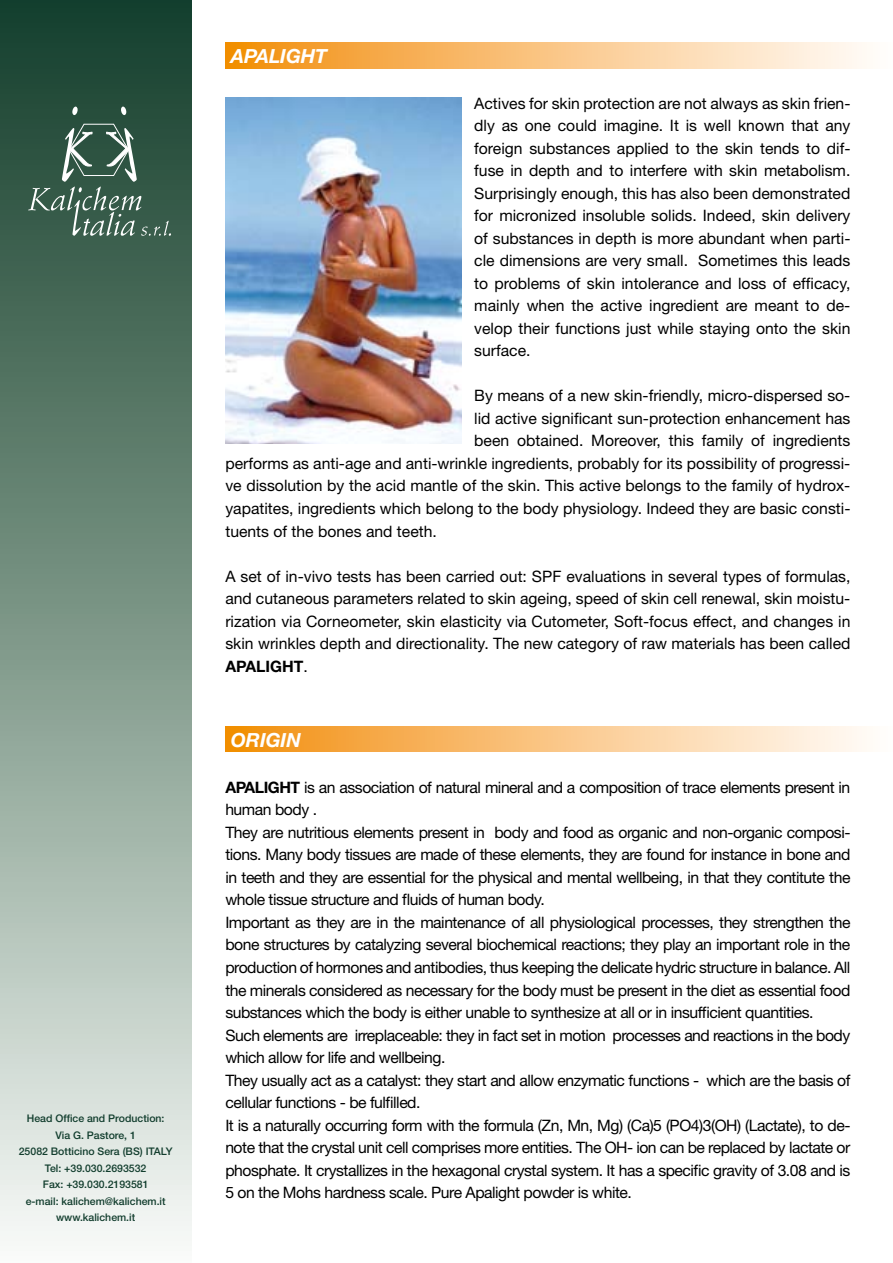
<style>
.page{position:relative;width:893px;height:1263px;background:#fff}
.page>*{position:absolute;margin:0;border:0;box-sizing:border-box;transform-origin:0 0}
.t1{font:italic 700 19.5px "Helvetica Neue";color:#fff}
.t2{font:15.75px/22.5px "Helvetica Neue";letter-spacing:-.03em;color:#000;text-align:justify}
.t3{font:15.75px "Helvetica Neue";color:#000}
.t4{font:500 10.5px/16.5px "Helvetica Neue";color:#113d2d;text-align:center}
.s1{font-weight:700}
</style>
<div class="page">
<div style="left:0;top:0;width:191px;height:1263px;background:linear-gradient(to bottom,#0f3b26,#f4f8f3)"></div>
<svg style="left:28px;top:107px;width:143px;height:129px;background:#466758"></svg>
<div style="left:225px;top:43px;width:668px;height:25px;background:linear-gradient(to right,#f28f0c,#fff)"></div>
<div style="left:225px;top:726px;width:668px;height:26px;background:linear-gradient(to right,#f28f0c,#fff)"></div>
<img style="left:226px;top:98px;width:235px;height:346px">
<p class="t4" style="left:19px;top:1110px;width:155px">Head Office and Production:<br>Via G. Pastore, 1<br>25082 Botticino Sera (BS) ITALY<br>Tel: +39.030.2693532<br>Fax: +39.030.2193581<br>e-mail: kalichem@kalichem.it www.kalichem.it</p>
<p class="t1" style="left:231px;top:44px;width:98px">APALIGHT</p>
<p class="t2" style="left:474px;top:92px;width:378px">Actives for skin protection are not always as skin frien&shy;dly as one could imagine. It is well known that any foreign substances applied to the skin tends to dif&shy;fuse in depth and to interfere with skin metabolism.<br>Surprisingly enough, this has also been demonstrated for micronized insoluble solids. Indeed, skin delivery of substances in depth is more abundant when parti&shy;cle dimensions are very small. Sometimes this leads to problems of skin intolerance and loss of efficacy, mainly when the active ingredient are meant to de&shy;velop their functions just while staying onto the skin surface.</p>
<p class="t3" style="left:474px;top:386px;width:378px">By means of a new skin-friendly, micro-dispersed so-</p>
<p class="t3" style="left:474px;top:409px;width:378px">lid active significant sun-protection enhancement has</p>
<p class="t3" style="left:474px;top:431px;width:378px">been obtained. Moreover, this family of ingredients</p>
<p class="t3" style="left:225px;top:454px;width:626px">performs as anti-age and anti-wrinkle ingredients, probably for its possibility of progressi-</p>
<p class="t3" style="left:225px;top:476px;width:627px">ve dissolution by the acid mantle of the skin. This active belongs to the family of hydrox-</p>
<p class="t3" style="left:225px;top:499px;width:627px">yapatites, ingredients which belong to the body physiology. Indeed they are basic consti-</p>
<p class="t3" style="left:225px;top:521px;width:213px">tuents of the bones and teeth.</p>
<p class="t2" style="left:225px;top:564px;width:627px">A set of in-vivo tests has been carried out: SPF evaluations in several types of formulas, and cutaneous parameters related to skin ageing, speed of skin cell renewal, skin moistu&shy;rization via Corneometer, skin elasticity via Cutometer, Soft-focus effect, and changes in skin wrinkles depth and directionality. The new category of raw materials has been called <span class="s1">APALIGHT</span>.</p>
<p class="t1" style="left:231px;top:728px;width:72px">ORIGIN</p>
<p class="t2" style="left:225px;top:776px;width:627px;text-align:left"><span class="s1">APALIGHT</span> is an association of natural mineral and a composition of trace elements present in human body .<br>They are nutritious elements present in body and food as organic and non-organic composi&shy;tions. Many body tissues are made of these elements, they are found for instance in bone and in teeth and they are essential for the physical and mental wellbeing, in that they contitute the whole tissue structure and fluids of human body.<br>Important as they are in the maintenance of all physiological processes, they strengthen the bone structures by catalyzing several biochemical reactions; they play an important role in the production of hormones and antibodies, thus keeping the delicate hydric structure in balance. All the minerals considered as necessary for the body must be present in the diet as essential food substances which the body is either unable to synthesize at all or in insufficient quantities.<br>Such elements are irreplaceable: they in fact set in motion processes and reactions in the body which allow for life and wellbeing.<br>They usually act as a catalyst: they start and allow enzymatic functions - which are the basis of cellular functions - be fulfilled.<br>It is a naturally occurring form with the formula (Zn, Mn, Mg) (Ca)5 (PO4)3(OH) (Lactate), to de&shy;note that the crystal unit cell comprises more entities. The OH- ion can be replaced by lactate or phosphate. It crystallizes in the hexagonal crystal system. It has a specific gravity of 3.08 and is 5 on the Mohs hardness scale. Pure Apalight powder is white.</p>
</div>
